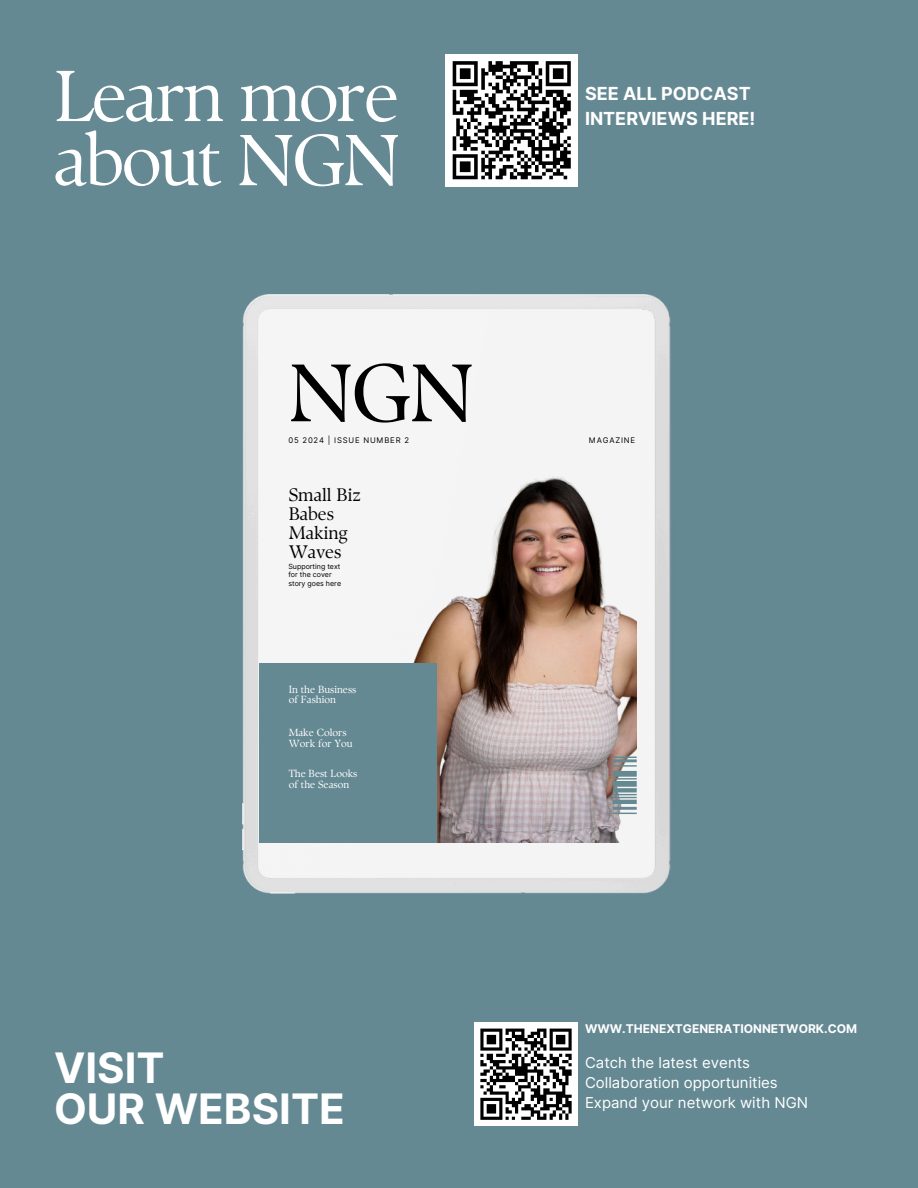
<style>
.page{position:relative;width:918px;height:1188px;background:#658993}
.page>*{position:absolute;margin:0;border:0;box-sizing:border-box;transform-origin:0 0}
.t1{font:81.3px "TY Serif D";color:#000001}
.t2{font:72px/64.2px "TY Serif D";letter-spacing:-.03em;color:#fff}
.t3{font:700 42px/41.7px "Inter";color:#fff}
.t4{font:700 18px/24.8px "Inter";color:#fff}
.t5{font:18px/18.9px "TY Serif D";color:#000001}
.t6{font:15px/20.2px "Inter";color:#fff}
.t7{font:700 12px "Inter";color:#fff}
.t8{font:10.35px "TY Serif D";color:#fff}
.t9{font:7.8px "Inter";letter-spacing:.105em;color:#000001}
.t10{font:7.05px "Inter";color:#000001}
</style>
<div class="page">
<img style="left:242px;top:295px;width:429px;height:598px">
<img style="left:408px;top:460px;width:229px;height:383px">
<div style="left:259px;top:663px;width:178px;height:180px;background:#658993"></div>
<svg style="left:613px;top:757px;width:24px;height:57px"></svg>
<div style="left:446px;top:54px;width:132px;height:132px;background:#fff"></div>
<svg style="left:452px;top:61px;width:119px;height:119px"></svg>
<div style="left:474px;top:1022px;width:104px;height:104px;background:#fff"></div>
<svg style="left:480px;top:1028px;width:92px;height:92px"></svg>
<p class="t2" style="left:54px;top:64px;width:347px">Learn more about NGN</p>
<p class="t1" style="left:289px;top:344px;width:186px">NGN</p>
<p class="t9" style="left:288px;top:435px;width:122px">05 2024 | ISSUE NUMBER 2</p>
<p class="t5" style="left:289px;top:485px;width:74px">Small Biz<br>Babes<br>Making<br>Waves</p>
<p class="t10" style="left:288px;top:562px;width:54px">Supporting text</p>
<p class="t10" style="left:288px;top:571px;width:45px">for the cover</p>
<p class="t10" style="left:288px;top:579px;width:54px">story goes here</p>
<p class="t8" style="left:289px;top:683px;width:69px">In the Business</p>
<p class="t8" style="left:289px;top:693px;width:49px">of Fashion</p>
<p class="t8" style="left:289px;top:726px;width:59px">Make Colors</p>
<p class="t8" style="left:289px;top:737px;width:66px">Work for You</p>
<h5 class="t8" style="left:289px;top:767px;width:70px">The Best Looks</h5>
<p class="t8" style="left:289px;top:778px;width:62px">of the Season</p>
<h4 class="t3" style="left:54px;top:1046px;width:292px">VISIT<br>OUR WEBSITE</h4>
<p class="t4" style="left:585px;top:81px;width:172px">SEE ALL PODCAST<br>INTERVIEWS HERE!</p>
<p class="t9" style="left:589px;top:435px;width:48px">MAGAZINE</p>
<p class="t7" style="left:585px;top:1022px;width:274px">WWW.THENEXTGENERATIONNETWORK.COM</p>
<h1 class="t6" style="left:585px;top:1052px;width:225px">Catch the latest events<br>Collaboration opportunities<br>Expand your network with NGN</h1>
</div>
